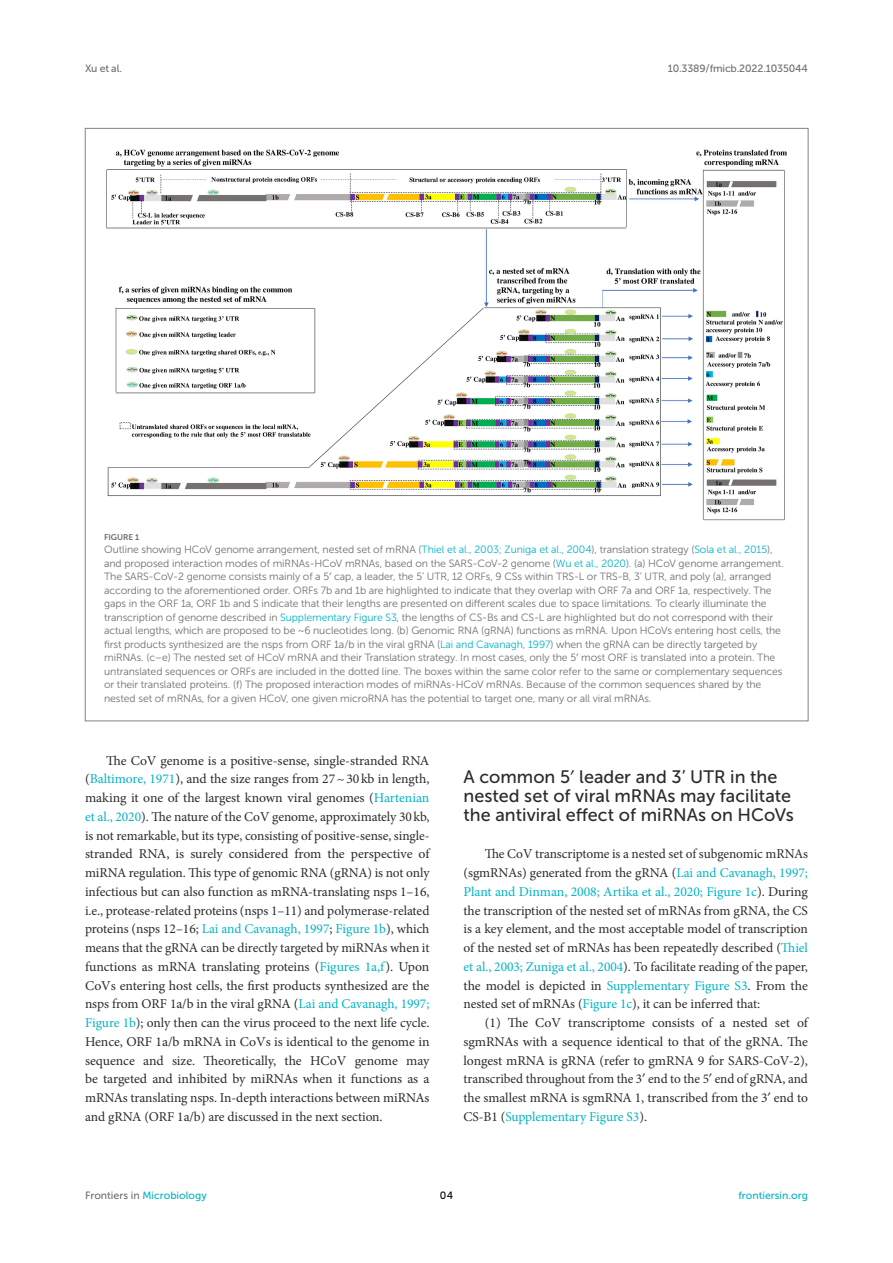
<style>
.page{position:relative;width:893px;height:1263px;background:#fff}
.page>*{position:absolute;margin:0;border:0;box-sizing:border-box;transform-origin:0 0}
.HEAD_2{font:18px/18.8px "Museo Sans 500";color:#2b2b2a}
.TEXT{font:13.5px/18.8px "Minion Pro";letter-spacing:-.005em;color:#2b2b2a;text-align:justify}
.TEXT_FLUSH{font:13.5px/18.8px "Minion Pro";letter-spacing:-.005em;color:#2b2b2a;text-align:justify}
.FIG_LEG{font:10.5px/13.5px "Museo Sans 300";letter-spacing:-.01em;color:#706f70}
.t1{font:10.5px "Museo Sans 500";color:#00b4c4}
.t2{font:10.5px "Museo Sans 500";letter-spacing:-.015em;color:#706f70}
.t3{font:10.5px "Museo Sans 500";color:#000}
.FIG_HD{font:8.25px "Museo Sans 700";letter-spacing:-.01em;color:#706f70}
.s1{color:#00b4c4}
.s2{font-family:"Gentium Plus"}
.s3{color:#00b9c9}
.s4{color:#706f70}
</style>
<div class="page">
<img style="left:106px;top:149px;width:681px;height:372px">
<p class="t2" style="left:85px;top:63px;width:39px">Xu et al.</p>
<p class="t2" style="left:668px;top:63px;width:142px">10.3389/fmicb.2022.1035044</p>
<p class="FIG_HD" style="left:104px;top:532px;width:37px">FIGURE 1</p>
<p class="FIG_LEG" style="left:104px;top:543px;width:681px">Outline showing HCoV genome arrangement, nested set of mRNA (<span class="s1">Thiel et al., 2003; Zuniga et al., 2004</span>), translation strategy (<span class="s1">Sola et al., 2015</span>), and proposed interaction modes of miRNAs-HCoV mRNAs, based on the SARS-CoV-2 genome (<span class="s1">Wu et al., 2020</span>). (a) HCoV genome arrangement.<br>The SARS-CoV-2 genome consists mainly of a 5<span class="s2">′</span> cap, a leader, the 5’ UTR, 12 ORFs, 9 CSs within TRS-L or TRS-B, 3’ UTR, and poly (a), arranged according to the aforementioned order. ORFs 7b and 1b are highlighted to indicate that they overlap with ORF 7a and ORF 1a, respectively. The gaps in the ORF 1a, ORF 1b and S indicate that their lengths are presented on different scales due to space limitations. To clearly illuminate the transcription of genome described in <span class="s1">Supplementary Figure S3</span>, the lengths of CS-Bs and CS-L are highlighted but do not correspond with their actual lengths, which are proposed to be ~6 nucleotides long. (b) Genomic RNA (gRNA) functions as mRNA. Upon HCoVs entering host cells, the first products synthesized are the nsps from ORF 1a/b in the viral gRNA (<span class="s1">Lai and Cavanagh, 1997</span>) when the gRNA can be directly targeted by miRNAs. (c–e) The nested set of HCoV mRNA and their Translation strategy. In most cases, only the 5<span class="s2">′</span> most ORF is translated into a protein. The untranslated sequences or ORFs are included in the dotted line. The boxes within the same color refer to the same or complementary sequences or their translated proteins. (f) The proposed interaction modes of miRNAs-HCoV mRNAs. Because of the common sequences shared by the nested set of mRNAs, for a given HCoV, one given microRNA has the potential to target one, many or all viral mRNAs.</p>
<p class="TEXT" style="left:85px;top:751px;width:346px;text-indent:21px">The CoV genome is a positive-sense, single-stranded RNA (<span class="s1">Baltimore, 1971</span>), and the size ranges from 27~30kb in length, making it one of the largest known viral genomes (<span class="s1">Hartenian et al., 2020</span>). The nature of the CoV genome, approximately 30kb, is not remarkable, but its type, consisting of positive-sense, single&shy;stranded RNA, is surely considered from the perspective of miRNA regulation. This type of genomic RNA (gRNA) is not only infectious but can also function as mRNA-translating nsps 1–16, i.e., protease-related proteins (nsps 1–11) and polymerase-related proteins (nsps 12–16; <span class="s1">Lai and Cavanagh, 1997</span>; <span class="s1">Figure 1b</span>), which means that the gRNA can be directly targeted by miRNAs when it functions as mRNA translating proteins (<span class="s1">Figures 1a,f</span>). Upon CoVs entering host cells, the first products synthesized are the nsps from ORF 1a/b in the viral gRNA (<span class="s1">Lai and Cavanagh, 1997</span><span class="s3">; </span><span class="s1">Figure 1b</span>); only then can the virus proceed to the next life cycle.<br>Hence, ORF 1a/b mRNA in CoVs is identical to the genome in sequence and size. Theoretically, the HCoV genome may be targeted and inhibited by miRNAs when it functions as a mRNAs translating nsps. In-depth interactions between miRNAs and gRNA (ORF 1a/b) are discussed in the next section.</p>
<p class="HEAD_2" style="left:463px;top:768px;width:332px">A common 5<span class="s2">′</span> leader and 3’ UTR in the nested set of viral mRNAs may facilitate the antiviral effect of miRNAs on HCoVs</p>
<p class="TEXT_FLUSH" style="left:463px;top:845px;width:346px;text-indent:21px">The CoV transcriptome is a nested set of subgenomic mRNAs (sgmRNAs) generated from the gRNA (<span class="s1">Lai and Cavanagh, 1997; Plant and Dinman, 2008; Artika et al., 2020</span><span class="s3">;</span> <span class="s1">Figure 1c</span>). During the transcription of the nested set of mRNAs from gRNA, the CS is a key element, and the most acceptable model of transcription of the nested set of mRNAs has been repeatedly described (<span class="s1">Thiel et al., 2003; Zuniga et al., 2004</span>). To facilitate reading of the paper, the model is depicted in <span class="s1">Supplementary Figure S3</span>. From the nested set of mRNAs (<span class="s1">Figure 1c</span>), it can be inferred that:</p>
<p class="TEXT" style="left:463px;top:1013px;width:346px;text-indent:21px">(1) The CoV transcriptome consists of a nested set of sgmRNAs with a sequence identical to that of the gRNA. The longest mRNA is gRNA (refer to gmRNA 9 for SARS-CoV-2), transcribed throughout from the 3<span class="s2">′</span> end to the 5<span class="s2">′</span> end of gRNA, and the smallest mRNA is sgmRNA 1, transcribed from the 3<span class="s2">′</span> end to CS-B1 (<span class="s1">Supplementary Figure S3</span>).</p>
<p class="t1" style="left:85px;top:1190px;width:123px"><span class="s4">Frontiers in</span> Microbiology</p>
<p class="t3" style="left:440px;top:1190px;width:15px">04</p>
<p class="t1" style="left:738px;top:1190px;width:71px">frontiersin.org</p>
</div>
